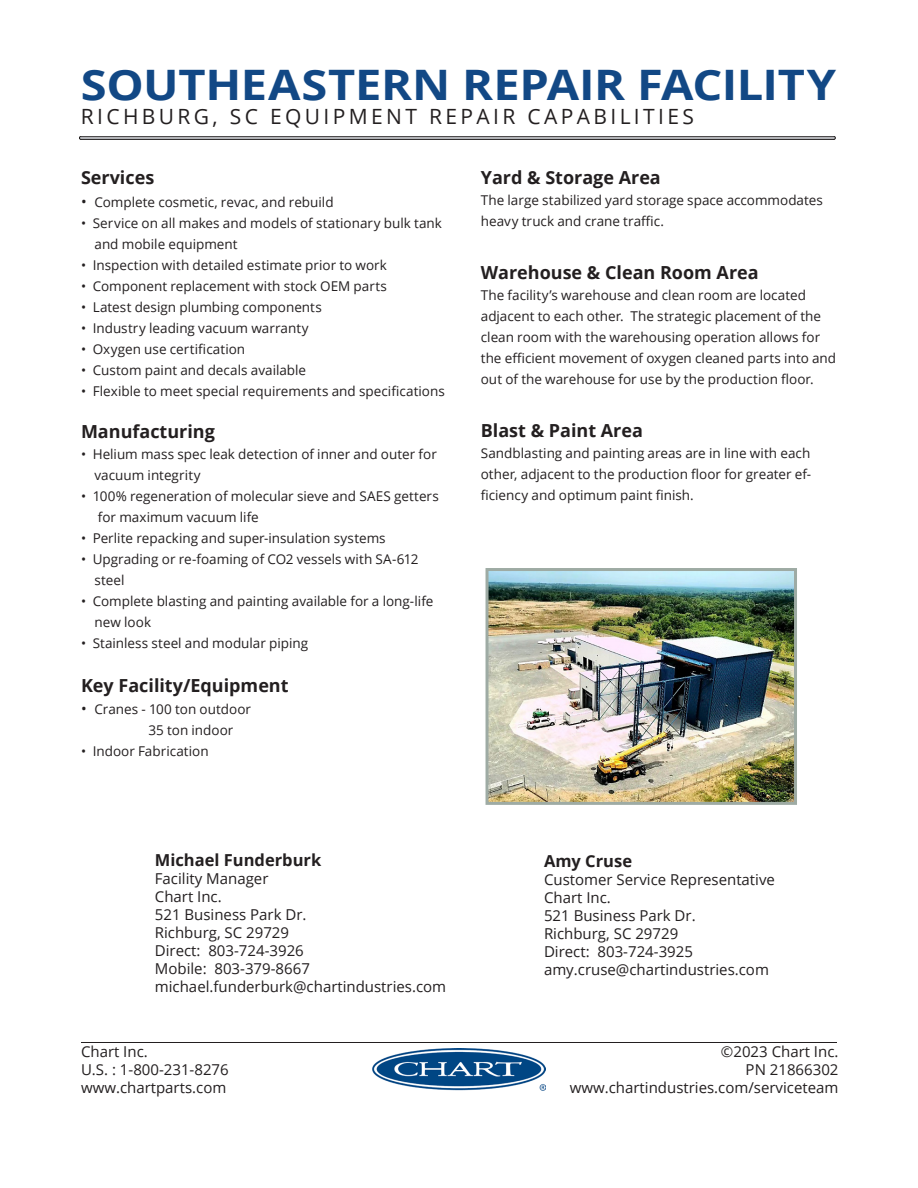
<style>
.page{position:relative;width:918px;height:1188px;background:#fff}
.page>*{position:absolute;margin:0;border:0;box-sizing:border-box;transform-origin:0 0}
.t1{font:700 42px "Open Sans";letter-spacing:-.005em;color:#124885;scale:1.12 1}
.t2{font:21px "Open Sans";letter-spacing:.16em;color:#231f20}
.t3{font:700 18px "Open Sans";color:#231f20}
.t4{font:700 16.5px "Open Sans";color:#231f20}
.t5{font:15px/18px "Open Sans";color:#231f20}
.t6{font:13.5px/21px "Open Sans";color:#231f20}
.s1{font-size:15px}
</style>
<div class="page">
<hr style="left:81px;top:1042px;width:756px;height:1px;background:#231f20">
<img style="left:372px;top:1049px;width:173px;height:42px">
<svg style="left:79px;top:136px;width:757px;height:4px;background:#78787a"></svg>
<img style="left:490px;top:572px;width:303px;height:229px">
<div style="left:486px;top:568px;width:311px;height:237px;border:3px solid #9eaba4"></div>
<h1 class="t1" style="left:81px;top:55px;width:676px">SOUTHEASTERN REPAIR FACILITY</h1>
<h2 class="t2" style="left:81px;top:102px;width:614px">RICHBURG, SC EQUIPMENT REPAIR CAPABILITIES</h2>
<h3 class="t3" style="left:81px;top:165px;width:75px">Services</h3>
<p class="t6" style="left:81px;top:191px;width:254px"><span class="s1">•</span> Complete cosmetic, revac, and rebuild</p>
<p class="t6" style="left:94px;top:212px;width:349px;text-indent:-14px">• Service on all makes and models of stationary bulk tank and mobile equipment</p>
<p class="t6" style="left:81px;top:254px;width:308px">• Inspection with detailed estimate prior to work</p>
<p class="t6" style="left:81px;top:275px;width:308px">• Component replacement with stock OEM parts</p>
<p class="t6" style="left:81px;top:296px;width:242px">• Latest design plumbing components</p>
<p class="t6" style="left:81px;top:317px;width:229px">• Industry leading vacuum warranty</p>
<p class="t6" style="left:81px;top:338px;width:166px">• Oxygen use certification</p>
<p class="t6" style="left:81px;top:359px;width:227px">• Custom paint and decals available</p>
<p class="t6" style="left:81px;top:380px;width:365px">• Flexible to meet special requirements and specifications</p>
<h3 class="t3" style="left:81px;top:419px;width:135px">Manufacturing</h3>
<p class="t6" style="left:94px;top:443px;width:344px;text-indent:-14px">• Helium mass spec leak detection of inner and outer for vacuum integrity</p>
<p class="t6" style="left:98px;top:485px;width:342px;text-indent:-17px">• 100% regeneration of molecular sieve and SAES getters for maximum vacuum life</p>
<p class="t6" style="left:81px;top:527px;width:306px">• Perlite repacking and super-insulation systems</p>
<p class="t6" style="left:94px;top:548px;width:325px;text-indent:-14px">• Upgrading or re-foaming of CO2 vessels with SA-612 steel</p>
<p class="t6" style="left:94px;top:590px;width:341px;text-indent:-14px">• Complete blasting and painting available for a long-life new look</p>
<p class="t6" style="left:81px;top:632px;width:229px">• Stainless steel and modular piping</p>
<h3 class="t3" style="left:81px;top:673px;width:209px">Key Facility/Equipment</h3>
<p class="t6" style="left:148px;top:699px;width:104px;text-indent:-68px"><span class="s1">•</span> Cranes - 100 ton outdoor<br>35 ton indoor</p>
<p class="t6" style="left:81px;top:741px;width:129px">• Indoor Fabrication</p>
<h3 class="t3" style="left:481px;top:165px;width:182px">Yard &amp; Storage Area</h3>
<p class="t6" style="left:481px;top:189px;width:344px">The large stabilized yard storage space accommodates heavy truck and crane traffic.</p>
<h3 class="t3" style="left:481px;top:260px;width:279px">Warehouse &amp; Clean Room Area</h3>
<p class="t6" style="left:481px;top:284px;width:357px">The facility’s warehouse and clean room are located adjacent to each other. The strategic placement of the clean room with the warehousing operation allows for the efficient movement of oxygen cleaned parts into and out of the warehouse for use by the production floor.</p>
<h3 class="t3" style="left:481px;top:418px;width:164px">Blast &amp; Paint Area</h3>
<p class="t6" style="left:481px;top:442px;width:332px;text-align:justify">Sandblasting and painting areas are in line with each other, adjacent to the production floor for greater ef&shy;ficiency and optimum paint finish.</p>
<p class="t4" style="left:155px;top:848px;width:168px">Michael Funderburk</p>
<p class="t5" style="left:155px;top:869px;width:293px">Facility Manager<br>Chart Inc.<br>521 Business Park Dr.<br>Richburg, SC 29729<br>Direct: 803-724-3926<br>Mobile: 803-379-8667 michael.funderburk@chartindustries.com</p>
<p class="t4" style="left:544px;top:849px;width:90px">Amy Cruse</p>
<p class="t5" style="left:544px;top:870px;width:232px">Customer Service Representative<br>Chart Inc.<br>521 Business Park Dr.<br>Richburg, SC 29729<br>Direct: 803-724-3925 amy.cruse@chartindustries.com</p>
<p class="t5" style="left:81px;top:1042px;width:149px">Chart Inc.<br>U.S. : 1-800-231-8276 www.chartparts.com</p>
<p class="t5" style="left:570px;top:1042px;width:270px;text-align:right">©2023 Chart Inc.<br>PN 21866302 www.chartindustries.com/serviceteam</p>
</div>
